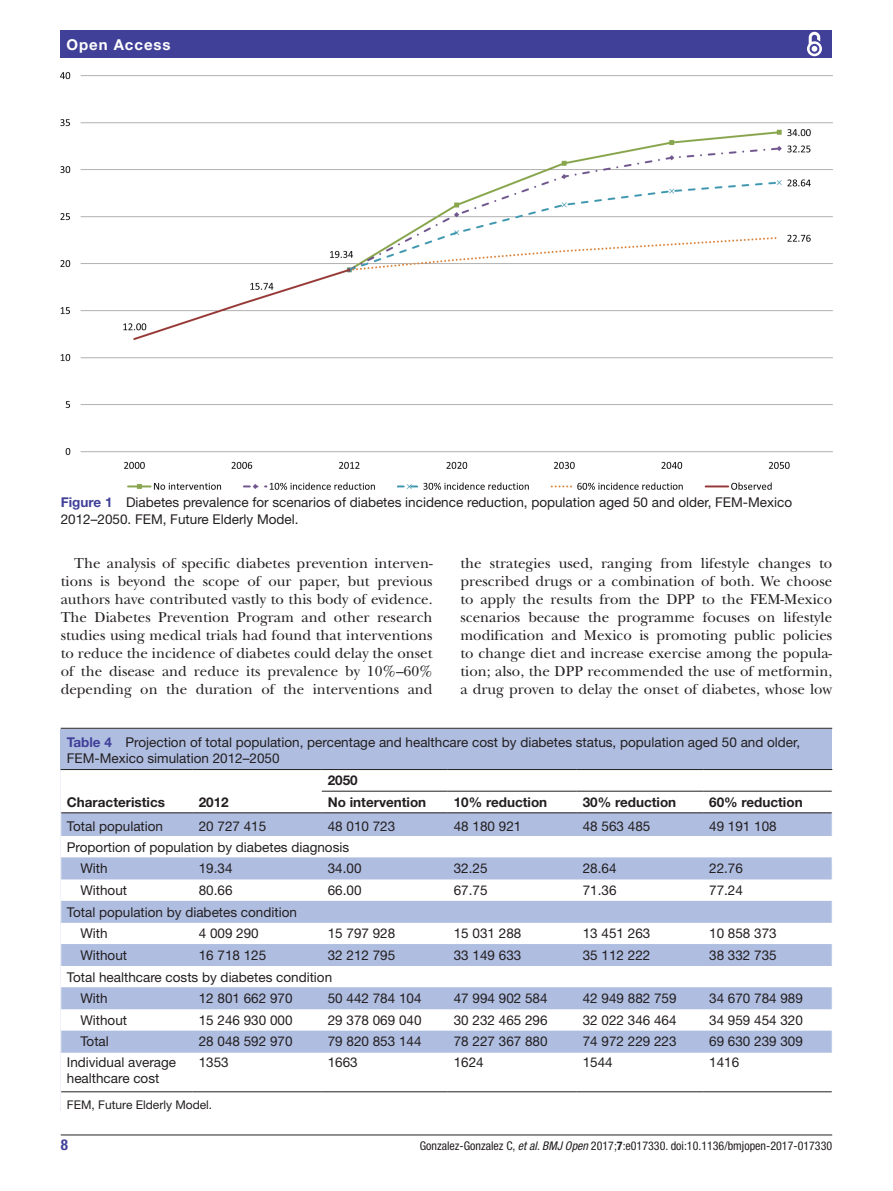
<style>
.page{position:relative;width:893px;height:1191px;background:#fff}
.page>*{position:absolute;margin:0;border:0;box-sizing:border-box;transform-origin:0 0}
.t1{font:15px/18px "New Baskerville";color:#231f20;text-align:justify}
.t2{font:700 15px "Helvetica Neue LT Std";letter-spacing:.065em;color:#fff}
.t3{font:700 condensed 15px "Helvetica Neue LT Std";color:#414099}
.t4{font:13.5px/21.6px "Helvetica Neue LT Std";color:#231f20}
.t5{font:700 13.5px/21.6px "Helvetica Neue LT Std";color:#231f20}
.t6{font:condensed 12px "Helvetica Neue LT Std";color:#231f20}
.t7{font:12px "Helvetica Neue LT Std";color:#231f20}
.s1{font-weight:700;color:#414099}
.s2{font-style:italic}
.s3{font-weight:700}
</style>
<div class="page">
<hr style="left:61px;top:1134px;width:771px;height:1px;background:#231f20">
<div style="left:61px;top:31px;width:771px;height:27px;background:#414099"></div>
<svg style="left:807px;top:31px;width:15px;height:26px"></svg>
<img style="left:61px;top:73px;width:771px;height:416px">
<div style="left:61px;top:728px;width:771px;height:381px;background:#afbde1"></div>
<hr style="left:61px;top:728px;width:771px;height:1px;background:#231f20">
<div style="left:61px;top:770px;width:771px;height:338px;background:#fff"></div>
<svg style="left:61px;top:813px;width:771px;height:239px"></svg>
<hr style="left:61px;top:812px;width:132px;height:1px;background:#231f20">
<hr style="left:193px;top:812px;width:129px;height:1px;background:#231f20">
<hr style="left:61px;top:769px;width:132px;height:1px;background:#231f20">
<hr style="left:193px;top:769px;width:129px;height:1px;background:#231f20">
<hr style="left:322px;top:769px;width:126px;height:1px;background:#231f20">
<hr style="left:448px;top:769px;width:129px;height:1px;background:#231f20">
<hr style="left:577px;top:769px;width:126px;height:1px;background:#231f20">
<hr style="left:703px;top:769px;width:129px;height:1px;background:#231f20">
<hr style="left:322px;top:791px;width:126px;height:1px;background:#231f20">
<hr style="left:322px;top:812px;width:126px;height:1px;background:#231f20">
<hr style="left:448px;top:791px;width:129px;height:1px;background:#231f20">
<hr style="left:448px;top:812px;width:129px;height:1px;background:#231f20">
<hr style="left:577px;top:791px;width:126px;height:1px;background:#231f20">
<hr style="left:577px;top:812px;width:126px;height:1px;background:#231f20">
<hr style="left:703px;top:791px;width:129px;height:1px;background:#231f20">
<hr style="left:703px;top:812px;width:129px;height:1px;background:#231f20">
<hr style="left:193px;top:1091px;width:129px;height:1px;background:#231f20">
<hr style="left:322px;top:1091px;width:126px;height:1px;background:#231f20">
<hr style="left:448px;top:1091px;width:129px;height:1px;background:#231f20">
<hr style="left:577px;top:1091px;width:126px;height:1px;background:#231f20">
<hr style="left:61px;top:1091px;width:132px;height:1px;background:#231f20">
<hr style="left:703px;top:1091px;width:129px;height:1px;background:#231f20">
<svg style="left:60px;top:770px;width:1px;height:282px"></svg>
<svg style="left:60px;top:1091px;width:1px;height:18px"></svg>
<hr style="left:61px;top:1108px;width:771px;height:2px;background:#fff">
<p class="t2" style="left:66px;top:35px;width:106px">Open Access</p>
<p class="t4" style="left:61px;top:494px;width:733px;line-height:16.2px"><span class="s1">Figure 1</span> Diabetes prevalence for scenarios of diabetes incidence reduction, population aged 50 and older, FEM-Mexico<br>2012–2050. FEM, Future Elderly Model.</p>
<p class="t1" style="left:61px;top:554px;width:373px;text-indent:14px">The analysis of specific diabetes prevention interven&shy;tions is beyond the scope of our paper, but previous authors have contributed vastly to this body of evidence.<br>The Diabetes Prevention Program and other research studies using medical trials had found that interventions to reduce the incidence of diabetes could delay the onset of the disease and reduce its prevalence by 10%–60% depending on the duration of the interventions and</p>
<p class="t1" style="left:460px;top:554px;width:373px">the strategies used, ranging from lifestyle changes to prescribed drugs or a combination of both. We choose to apply the results from the DPP to the FEM-Mexico scenarios because the programme focuses on lifestyle modification and Mexico is promoting public policies to change diet and increase exercise among the popula&shy;tion; also, the DPP recommended the use of metformin, a drug proven to delay the onset of diabetes, whose low</p>
<p class="t4" style="left:67px;top:733px;width:735px;line-height:16.5px"><span class="s1">Table 4</span> Projection of total population, percentage and healthcare cost by diabetes status, population aged 50 and older,<br>FEM-Mexico simulation 2012–2050</p>
<p class="t5" style="left:67px;top:791px;width:100px">Characteristics</p>
<p class="t5" style="left:199px;top:791px;width:32px">2012</p>
<p class="t5" style="left:328px;top:769px;width:100px">2050<br>No intervention</p>
<p class="t5" style="left:454px;top:791px;width:95px">10% reduction</p>
<p class="t5" style="left:583px;top:791px;width:95px">30% reduction</p>
<p class="t5" style="left:709px;top:791px;width:95px">60% reduction</p>
<p class="t4" style="left:67px;top:815px;width:98px">Total population</p>
<p class="t4" style="left:199px;top:815px;width:69px">20 727 415</p>
<p class="t4" style="left:328px;top:815px;width:69px">48 010 723</p>
<p class="t4" style="left:454px;top:815px;width:69px">48 180 921</p>
<p class="t4" style="left:583px;top:815px;width:69px">48 563 485</p>
<p class="t4" style="left:709px;top:815px;width:69px">49 191 108</p>
<p class="t4" style="left:80px;top:836px;width:270px;text-indent:-14px">Proportion of population by diabetes diagnosis<br>With</p>
<p class="t4" style="left:199px;top:857px;width:35px">19.34</p>
<p class="t4" style="left:328px;top:857px;width:35px">34.00</p>
<p class="t4" style="left:454px;top:857px;width:35px">32.25</p>
<p class="t4" style="left:583px;top:857px;width:35px">28.64</p>
<p class="t4" style="left:709px;top:857px;width:35px">22.76</p>
<p class="t4" style="left:80px;top:879px;width:48px">Without</p>
<p class="t4" style="left:199px;top:879px;width:35px">80.66</p>
<p class="t4" style="left:328px;top:879px;width:35px">66.00</p>
<p class="t4" style="left:454px;top:879px;width:35px">67.75</p>
<p class="t4" style="left:583px;top:879px;width:35px">71.36</p>
<p class="t4" style="left:709px;top:879px;width:35px">77.24</p>
<p class="t4" style="left:80px;top:900px;width:218px;text-indent:-14px">Total population by diabetes condition<br>With</p>
<p class="t4" style="left:199px;top:922px;width:62px">4 009 290</p>
<p class="t4" style="left:328px;top:922px;width:69px">15 797 928</p>
<p class="t4" style="left:454px;top:922px;width:69px">15 031 288</p>
<p class="t4" style="left:583px;top:922px;width:69px">13 451 263</p>
<p class="t4" style="left:709px;top:922px;width:69px">10 858 373</p>
<p class="t4" style="left:80px;top:944px;width:48px">Without</p>
<p class="t4" style="left:199px;top:944px;width:69px">16 718 125</p>
<p class="t4" style="left:328px;top:944px;width:69px">32 212 795</p>
<p class="t4" style="left:454px;top:944px;width:69px">33 149 633</p>
<p class="t4" style="left:583px;top:944px;width:69px">35 112 222</p>
<p class="t4" style="left:709px;top:944px;width:69px">38 332 735</p>
<p class="t4" style="left:80px;top:965px;width:253px;text-indent:-14px">Total healthcare costs by diabetes condition<br>With</p>
<p class="t4" style="left:199px;top:987px;width:95px">12 801 662 970</p>
<p class="t4" style="left:328px;top:987px;width:95px">50 442 784 104</p>
<p class="t4" style="left:454px;top:987px;width:95px">47 994 902 584</p>
<p class="t4" style="left:583px;top:987px;width:95px">42 949 882 759</p>
<p class="t4" style="left:709px;top:987px;width:95px">34 670 784 989</p>
<p class="t4" style="left:80px;top:1009px;width:48px">Without</p>
<p class="t4" style="left:199px;top:1009px;width:95px">15 246 930 000</p>
<p class="t4" style="left:328px;top:1009px;width:95px">29 378 069 040</p>
<p class="t4" style="left:454px;top:1009px;width:95px">30 232 465 296</p>
<p class="t4" style="left:583px;top:1009px;width:95px">32 022 346 464</p>
<p class="t4" style="left:709px;top:1009px;width:95px">34 959 454 320</p>
<p class="t4" style="left:80px;top:1030px;width:30px">Total</p>
<p class="t4" style="left:199px;top:1030px;width:95px">28 048 592 970</p>
<p class="t4" style="left:328px;top:1030px;width:95px">79 820 853 144</p>
<p class="t4" style="left:454px;top:1030px;width:95px">78 227 367 880</p>
<p class="t4" style="left:583px;top:1030px;width:95px">74 972 229 223</p>
<p class="t4" style="left:709px;top:1030px;width:95px">69 630 239 309</p>
<p class="t4" style="left:67px;top:1053px;width:111px;line-height:16.2px">Individual average healthcare cost</p>
<p class="t4" style="left:199px;top:1050px;width:32px">1353</p>
<p class="t4" style="left:328px;top:1050px;width:32px">1663</p>
<p class="t4" style="left:454px;top:1050px;width:32px">1624</p>
<p class="t4" style="left:583px;top:1050px;width:32px">1544</p>
<p class="t4" style="left:709px;top:1050px;width:32px">1416</p>
<p class="t7" style="left:67px;top:1098px;width:147px">FEM, Future Elderly Model.</p>
<p class="t3" style="left:61px;top:1135px;width:9px">8</p>
<p class="t6" style="left:420px;top:1138px;width:414px">Gonzalez-Gonzalez C, <span class="s2">et al</span>. <span class="s2">BMJ Open</span> 2017;<span class="s3">7</span>:e017330. doi:10.1136/bmjopen-2017-017330</p>
</div>
